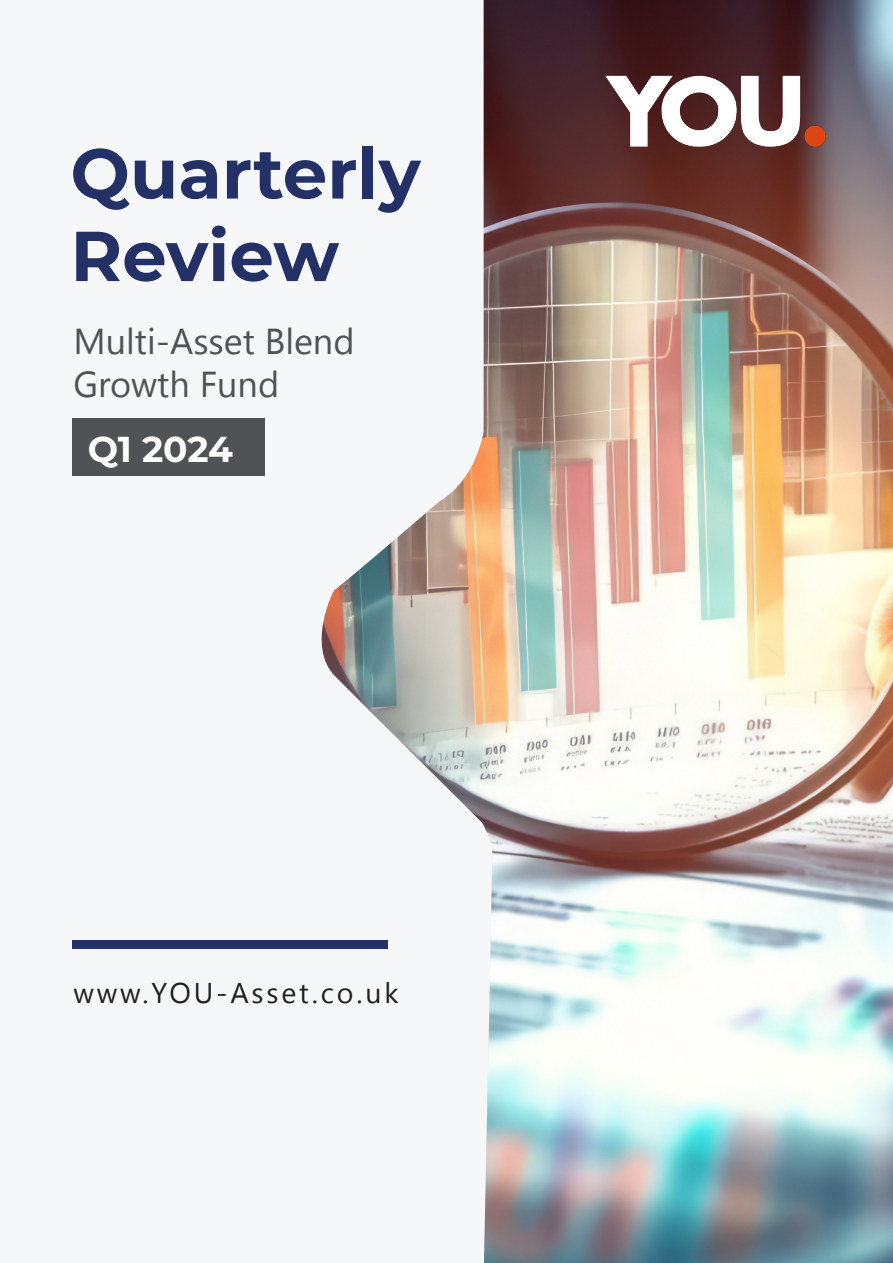
<style>
.page{position:relative;width:893px;height:1263px;background:#f5f7f9}
.page>*{position:absolute;margin:0;border:0;box-sizing:border-box;transform-origin:0 0}
._60_Bold_Left{font:700 70.5px/82.5px "Montserrat";color:#233167}
._30_Reg_Left{font:36px "Gadugi";color:#505355}
._28_Lig_Center{font:700 36px "Montserrat";letter-spacing:-.01em;color:#fff}
.t1{font:28.5px "Gadugi";letter-spacing:.1em;color:#231f20}
</style>
<div class="page">
<img style="left:320px;top:0;width:573px;height:1263px">
<img style="left:554px;top:26px;width:320px;height:170px">
<div style="left:72px;top:418px;width:192px;height:58px;background:#505355"></div>
<div style="left:72px;top:940px;width:316px;height:8px;background:#233167"></div>
<p class="_60_Bold_Left" style="left:70px;top:129px;width:352px">Quarterly<br>Review</p>
<p class="_30_Reg_Left" style="left:73px;top:320px;width:283px">Multi-Asset Blend</p>
<p class="_30_Reg_Left" style="left:73px;top:363px;width:207px">Growth Fund</p>
<p class="_28_Lig_Center" style="left:88px;top:423px;width:147px">Q1 2024</p>
<p class="t1" style="left:73px;top:976px;width:327px">www.YOU-Asset.co.uk</p>
</div>
